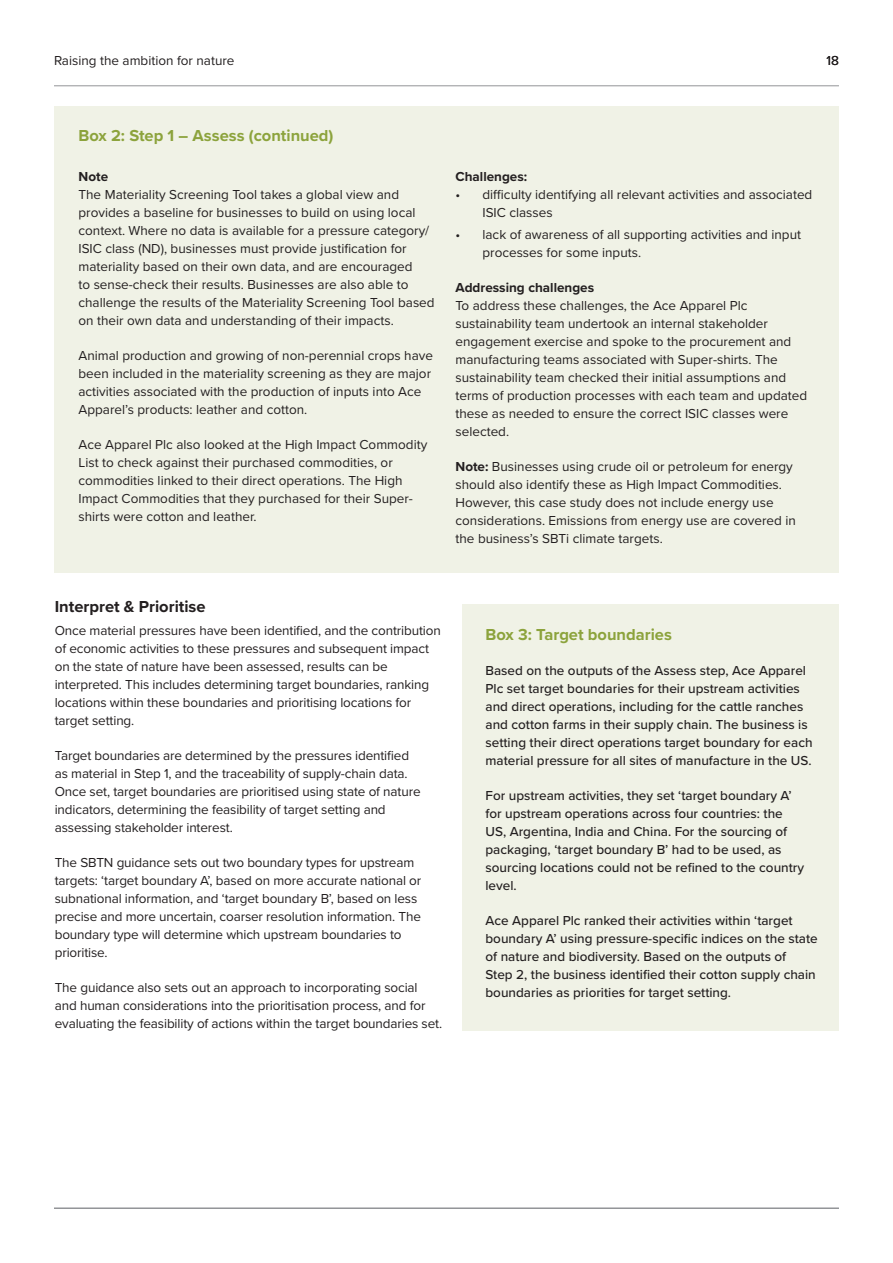
<style>
.page{position:relative;width:893px;height:1263px;background:#fff}
.page>*{position:absolute;margin:0;border:0;box-sizing:border-box;transform-origin:0 0}
.Box_header_black{font:700 16.5px "Proxima Nova";color:#8ca33c}
.Box_header_white{font:700 16.5px "Proxima Nova";color:#8ca33c}
.subheadbod{font:700 16.5px "Proxima Nova";color:#231f20}
.Main_Body{font:13.5px/18px "Proxima Nova";color:#231f20}
.Main_Body-2{font:500 13.5px/18px "Proxima Nova";color:#231f20}
.Main_Body-3{font:700 13.5px "Proxima Nova";color:#231f20}
.s1{font-weight:700}
</style>
<div class="page">
<hr style="left:54px;top:1207px;width:785px;height:2px;background:#939598">
<hr style="left:54px;top:85px;width:785px;height:1px;background:#939598">
<div style="left:55px;top:106px;width:784px;height:467px;background:#f0f2e6"></div>
<div style="left:463px;top:604px;width:376px;height:426px;background:#f0f2e6"></div>
<p class="Main_Body" style="left:54px;top:51px;width:182px">Raising the ambition for nature</p>
<p class="Main_Body" style="left:826px;top:51px;width:14px">18</p>
<p class="Box_header_black" style="left:79px;top:123px;width:256px">Box 2: Step 1 – Assess (continued)</p>
<p class="Main_Body" style="left:79px;top:167px;width:358px"><span class="s1">Note<br></span>The Materiality Screening Tool takes a global view and provides a baseline for businesses to build on using local context. Where no data is available for a pressure category/ ISIC class (ND), businesses must provide justification for materiality based on their own data, and are encouraged<br>to sense-check their results. Businesses are also able to challenge the results of the Materiality Screening Tool based on their own data and understanding of their impacts.</p>
<p class="Main_Body" style="left:79px;top:346px;width:356px">Animal production and growing of non-perennial crops have been included in the materiality screening as they are major activities associated with the production of inputs into Ace Apparel’s products: leather and cotton.</p>
<p class="Main_Body" style="left:79px;top:435px;width:350px">Ace Apparel Plc also looked at the High Impact Commodity List to check against their purchased commodities, or commodities linked to their direct operations. The High Impact Commodities that they purchased for their Super&shy;shirts were cotton and leather.</p>
<p class="Main_Body-3" style="left:455px;top:166px;width:73px">Challenges:</p>
<p class="Main_Body" style="left:482px;top:185px;width:331px;text-indent:-27px">• difficulty identifying all relevant activities and associated<br>ISIC classes</p>
<p class="Main_Body" style="left:482px;top:225px;width:320px;text-indent:-27px">• lack of awareness of all supporting activities and input processes for some inputs.</p>
<p class="Main_Body" style="left:455px;top:278px;width:353px"><span class="s1">Addressing challenges<br></span>To address these challenges, the Ace Apparel Plc sustainability team undertook an internal stakeholder engagement exercise and spoke to the procurement and manufacturing teams associated with Super-shirts. The sustainability team checked their initial assumptions and terms of production processes with each team and updated these as needed to ensure the correct ISIC classes were selected.</p>
<p class="Main_Body" style="left:455px;top:457px;width:342px"><span class="s1">Note:</span> Businesses using crude oil or petroleum for energy should also identify these as High Impact Commodities.<br>However, this case study does not include energy use considerations. Emissions from energy use are covered in the business’s SBTi climate targets.</p>
<p class="subheadbod" style="left:55px;top:595px;width:152px">Interpret &amp; Prioritise</p>
<p class="Main_Body" style="left:55px;top:621px;width:388px">Once material pressures have been identified, and the contribution of economic activities to these pressures and subsequent impact on the state of nature have been assessed, results can be interpreted. This includes determining target boundaries, ranking locations within these boundaries and prioritising locations for target setting.</p>
<p class="Main_Body" style="left:55px;top:746px;width:367px">Target boundaries are determined by the pressures identified as material in Step 1, and the traceability of supply-chain data.<br>Once set, target boundaries are prioritised using state of nature indicators, determining the feasibility of target setting and assessing stakeholder interest.</p>
<p class="Main_Body" style="left:55px;top:853px;width:368px">The SBTN guidance sets out two boundary types for upstream targets: ‘target boundary A’, based on more accurate national or subnational information, and ‘target boundary B’, based on less precise and more uncertain, coarser resolution information. The boundary type will determine which upstream boundaries to prioritise.</p>
<p class="Main_Body" style="left:55px;top:978px;width:389px">The guidance also sets out an approach to incorporating social and human considerations into the prioritisation process, and for evaluating the feasibility of actions within the target boundaries set.</p>
<p class="Box_header_white" style="left:485px;top:622px;width:188px">Box 3: Target boundaries</p>
<p class="Main_Body-2" style="left:485px;top:661px;width:329px">Based on the outputs of the Assess step, Ace Apparel Plc set target boundaries for their upstream activities and direct operations, including for the cattle ranches and cotton farms in their supply chain. The business is setting their direct operations target boundary for each material pressure for all sites of manufacture in the US.</p>
<p class="Main_Body-2" style="left:485px;top:786px;width:320px">For upstream activities, they set ‘target boundary A’ for upstream operations across four countries: the US, Argentina, India and China. For the sourcing of packaging, ‘target boundary B’ had to be used, as sourcing locations could not be refined to the country level.</p>
<p class="Main_Body-2" style="left:485px;top:911px;width:334px">Ace Apparel Plc ranked their activities within ‘target boundary A’ using pressure-specific indices on the state of nature and biodiversity. Based on the outputs of<br>Step 2, the business identified their cotton supply chain boundaries as priorities for target setting.</p>
</div>
